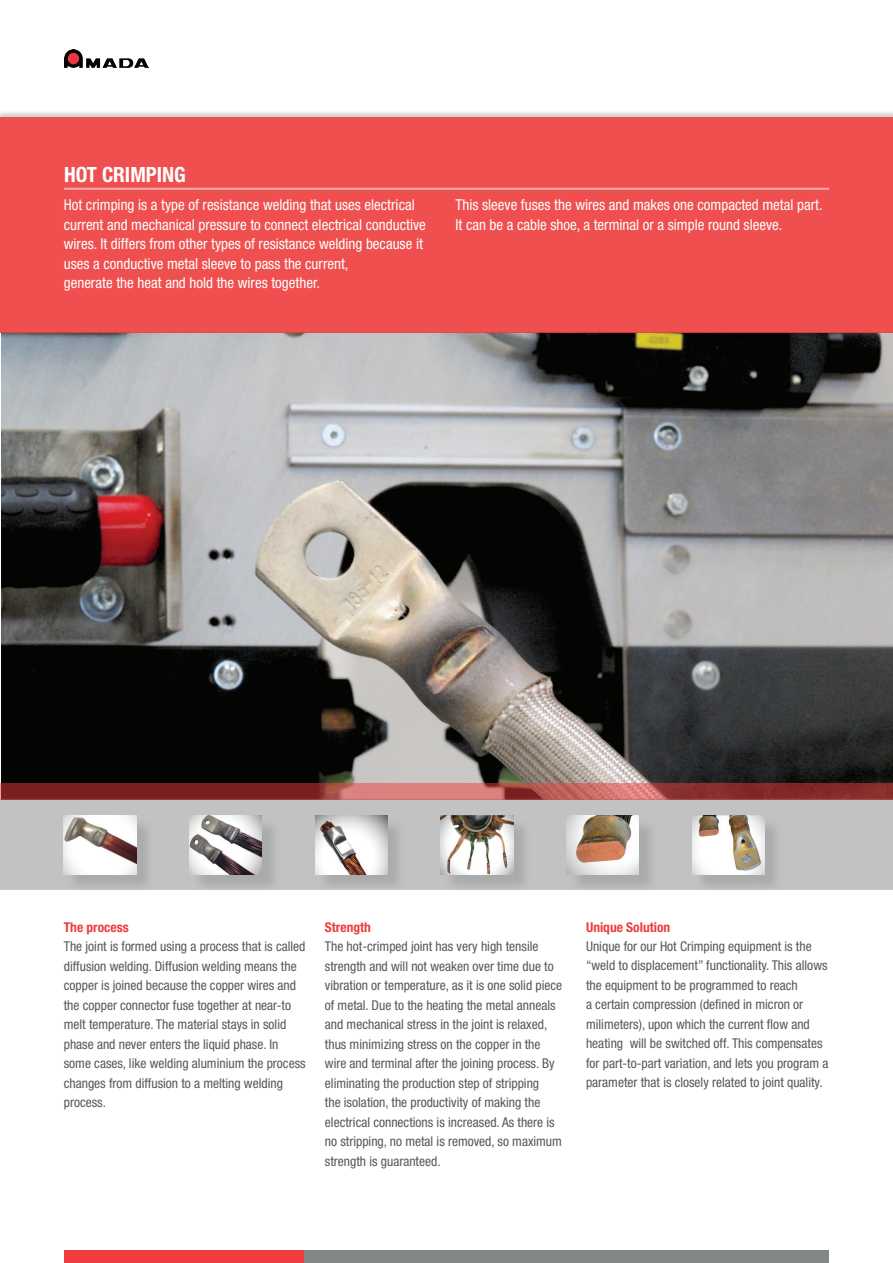
<style>
.page{position:relative;width:893px;height:1263px;background:#fff}
.page>*{position:absolute;margin:0;border:0;box-sizing:border-box;transform-origin:0 0}
.t1{font:700 condensed 21px "Helvetica Neue LT Std";color:#fff}
.t2{font:condensed 15px/19.5px "Helvetica Neue LT Std";color:#fff}
.t3{font:condensed 13.5px/19.5px "Helvetica Neue LT Std";color:#57585a}
.t4{font:700 condensed 13.5px "Helvetica Neue LT Std";color:#ee3d3c}
</style>
<div class="page">
<div style="left:64px;top:1250px;width:241px;height:13px;background:#ee3d3c"></div>
<div style="left:305px;top:1250px;width:524px;height:13px;background:#838788"></div>
<img style="left:1px;top:333px;width:892px;height:450px">
<img style="left:64px;top:49px;width:84px;height:19px">
<div style="left:0;top:799px;width:893px;height:91px;background:#c1c3c3"></div>
<div style="left:0;top:109px;width:893px;height:224px;background:#231f20;opacity:.25"></div>
<div style="left:0;top:118px;width:893px;height:215px;background:#ef504f"></div>
<svg style="left:1px;top:783px;width:892px;height:16px"></svg>
<hr style="left:64px;top:188px;width:765px;height:2px;background:#fff">
<div style="left:443px;top:818px;width:89px;height:75px;background:#231f20;opacity:.15"></div>
<img style="left:441px;top:816px;width:72px;height:59px">
<div style="left:66px;top:818px;width:89px;height:75px;background:#231f20;opacity:.15"></div>
<img style="left:64px;top:815px;width:72px;height:59px">
<div style="left:192px;top:818px;width:88px;height:75px;background:#231f20;opacity:.15"></div>
<img style="left:190px;top:815px;width:72px;height:59px">
<div style="left:318px;top:818px;width:88px;height:75px;background:#231f20;opacity:.15"></div>
<img style="left:315px;top:816px;width:73px;height:58px">
<div style="left:569px;top:818px;width:88px;height:75px;background:#231f20;opacity:.15"></div>
<img style="left:567px;top:816px;width:72px;height:59px">
<div style="left:694px;top:818px;width:89px;height:75px;background:#231f20;opacity:.15"></div>
<img style="left:692px;top:816px;width:72px;height:59px">
<h1 class="t1" style="left:64px;top:161px;width:123px">HOT CRIMPING</h1>
<p class="t2" style="left:64px;top:195px;width:364px">Hot crimping is a type of resistance welding that uses electrical current and mechanical pressure to connect electrical conductive wires. It differs from other types of resistance welding because it uses a conductive metal sleeve to pass the current,<br>generate the heat and hold the wires together.</p>
<p class="t2" style="left:455px;top:195px;width:369px">This sleeve fuses the wires and makes one compacted metal part.<br>It can be a cable shoe, a terminal or a simple round sleeve.</p>
<p class="t4" style="left:64px;top:919px;width:66px">The process</p>
<p class="t3" style="left:64px;top:936px;width:243px">The joint is formed using a process that is called diffusion welding. Diffusion welding means the copper is joined because the copper wires and the copper connector fuse together at near-to melt temperature. The material stays in solid phase and never enters the liquid phase. In some cases, like welding aluminium the process changes from diffusion to a melting welding process.</p>
<p class="t4" style="left:325px;top:918px;width:47px">Strength</p>
<p class="t3" style="left:325px;top:936px;width:239px">The hot-crimped joint has very high tensile strength and will not weaken over time due to vibration or temperature, as it is one solid piece of metal. Due to the heating the metal anneals and mechanical stress in the joint is relaxed, thus minimizing stress on the copper in the wire and terminal after the joining process. By eliminating the production step of stripping<br>the isolation, the productivity of making the electrical connections is increased. As there is no stripping, no metal is removed, so maximum strength is guaranteed.</p>
<p class="t4" style="left:586px;top:918px;width:86px">Unique Solution</p>
<p class="t3" style="left:586px;top:936px;width:244px">Unique for our Hot Crimping equipment is the “weld to displacement” functionality. This allows the equipment to be programmed to reach<br>a certain compression (defined in micron or milimeters), upon which the current flow and heating will be switched off. This compensates for part-to-part variation, and lets you program a parameter that is closely related to joint quality.</p>
</div>
